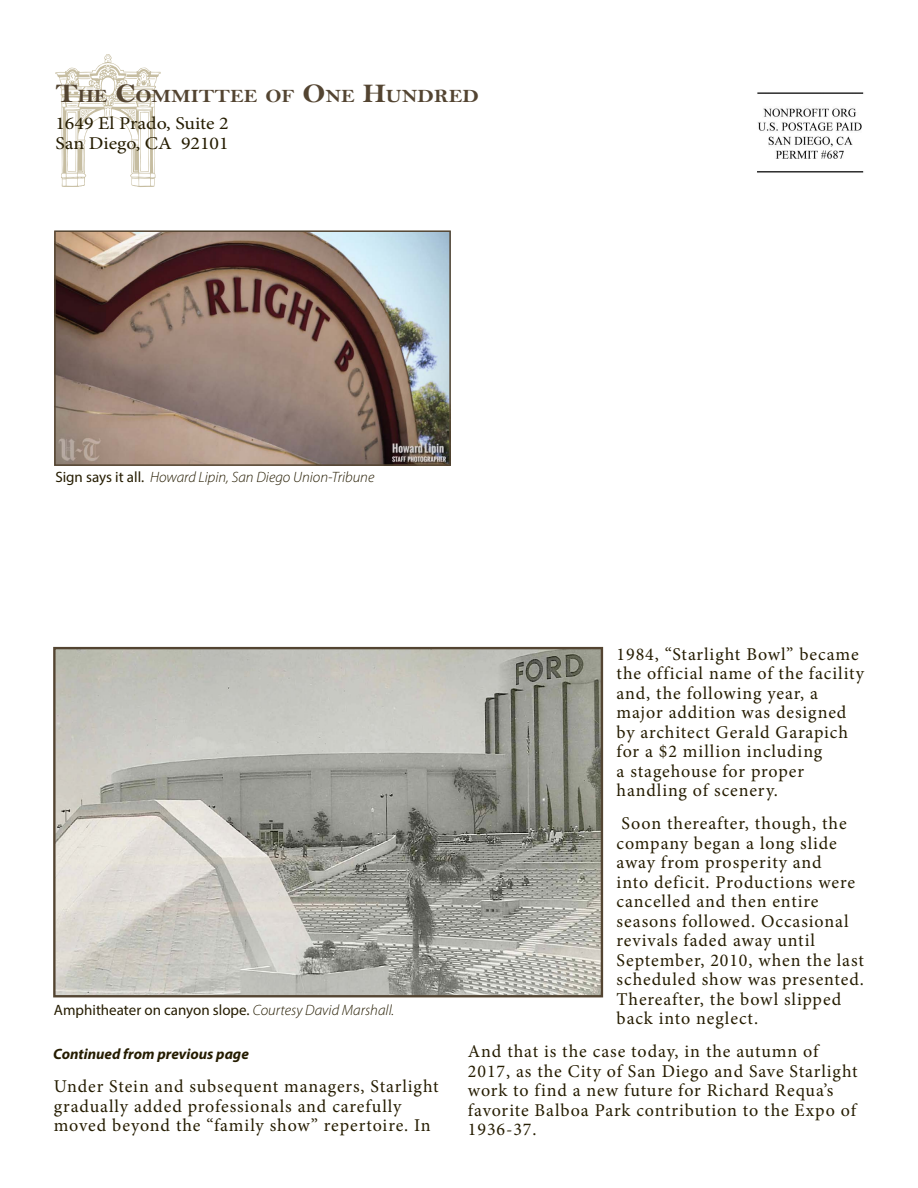
<style>
.page{position:relative;width:918px;height:1188px;background:#fff}
.page>*{position:absolute;margin:0;border:0;box-sizing:border-box;transform-origin:0 0}
.t1{font:18.9px "Bell MT Bold";color:#534431;scale:1.11 1}
.t2{font:18px/19.5px "Minion Pro";letter-spacing:.045em;color:#251c01}
.t3{font:18px/20.2px "Minion Pro";color:#251c01;scale:1.11 1}
.t4{font:15px "Myriad Pro";color:#251c01}
.t5{font:italic 300 15px "Myriad Pro";color:#251c01}
.t6{font:italic 700 15px "Myriad Pro";color:#251c01}
.s1{font-size:27px}
.s2{font-weight:400;font-style:normal}
.s3{font-weight:300;font-style:italic}
</style>
<div class="page">
<svg style="left:55px;top:54px;width:106px;height:133px"></svg>
<img style="left:757px;top:92px;width:107px;height:81px">
<img style="left:56px;top:650px;width:544px;height:344px">
<div style="left:53px;top:647px;width:550px;height:350px;border:2px solid #534431"></div>
<img style="left:57px;top:233px;width:391px;height:230px">
<div style="left:54px;top:230px;width:397px;height:236px;border:2px solid #534431"></div>
<p class="t1" style="left:55px;top:85px;width:383px"><span class="s1">T</span>HE <span class="s1">C</span>OMMITTEE OF <span class="s1">O</span>NE <span class="s1">H</span>UNDRED</p>
<p class="t3" style="left:55px;top:113px;width:158px">1649 El Prado, Suite 2<br>San Diego, CA 92101</p>
<p class="t5" style="left:55px;top:468px;width:320px"><span class="s2">Sign says it all.</span> Howard Lipin, San Diego Union-Tribune</p>
<p class="t4" style="left:54px;top:1001px;width:342px">Amphitheater on canyon slope. <span class="s3">Courtesy David Marshall.</span></p>
<p class="t6" style="left:53px;top:1044px;width:197px">Continued from previous page</p>
<p class="t2" style="left:54px;top:1077px;width:387px">Under Stein and subsequent managers, Starlight gradually added professionals and carefully moved beyond the “family show” repertoire. In</p>
<p class="t2" style="left:617px;top:645px;width:249px">1984, “Starlight Bowl” became the official name of the facility and, the following year, a major addition was designed by architect Gerald Garapich for a $2 million including<br>a stagehouse for proper handling of scenery.</p>
<p class="t2" style="left:617px;top:814px;width:249px">Soon thereafter, though, the company began a long slide away from prosperity and<br>into deficit. Productions were cancelled and then entire seasons followed. Occasional revivals faded away until<br>September, 2010, when the last scheduled show was presented.<br>Thereafter, the bowl slipped back into neglect.</p>
<p class="t2" style="left:468px;top:1042px;width:391px">And that is the case today, in the autumn of 2017, as the City of San Diego and Save Starlight work to find a new future for Richard Requa’s favorite Balboa Park contribution to the Expo of 1936-37.</p>
</div>
